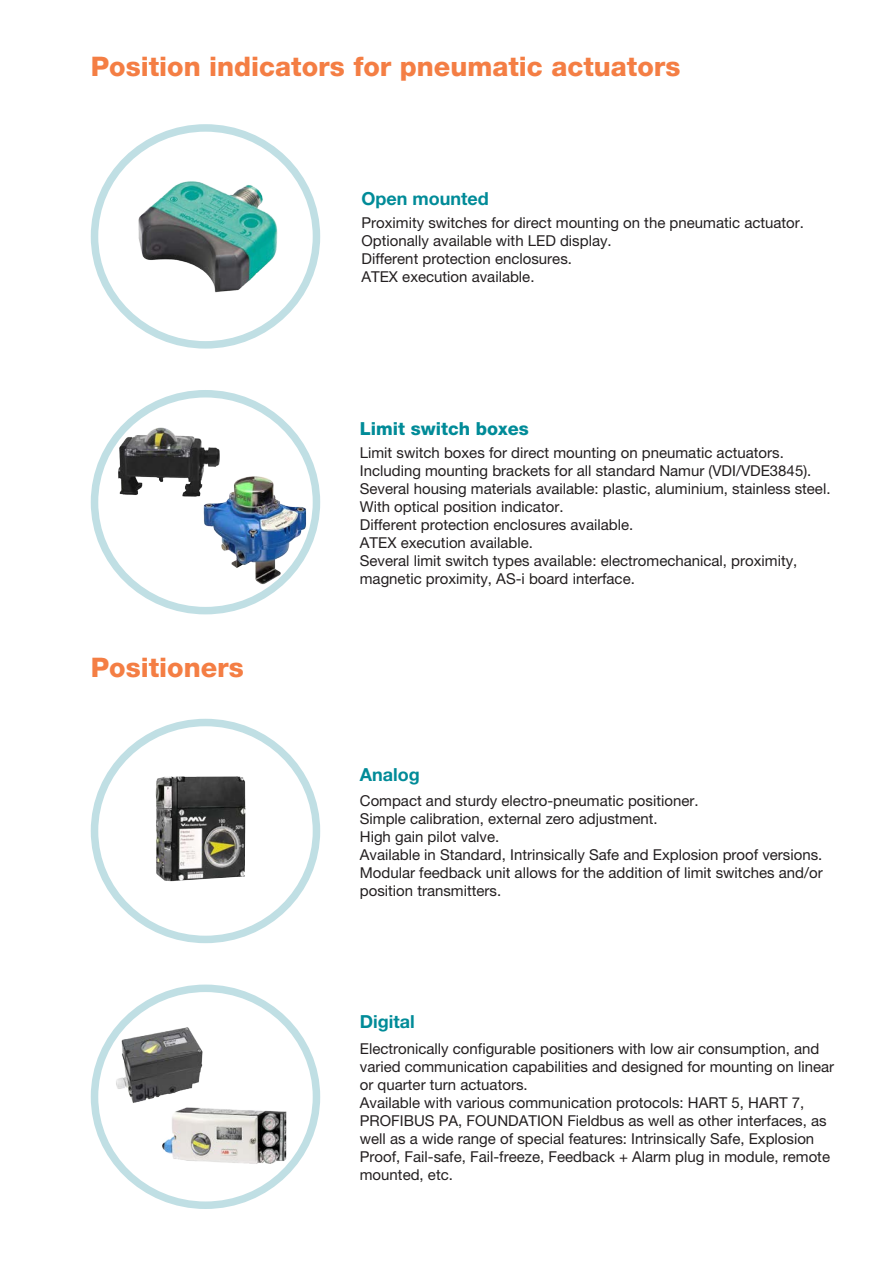
<style>
.page{position:relative;width:893px;height:1263px;background:#fff}
.page>*{position:absolute;margin:0;border:0;box-sizing:border-box;transform-origin:0 0}
.t1{font:800 27px "Helvetica Neue";color:#f47e44}
.t2{font:700 18px "Helvetica Neue";color:#008b98}
.t3{font:800 18px "Helvetica Neue";color:#008b98}
.t4{font:15px/18px "Helvetica Neue";color:#231f20}
</style>
<div class="page">
<img style="left:112px;top:424px;width:198px;height:165px">
<div style="left:91px;top:390px;width:229px;height:224px;border:8px solid #c0dfe4;border-radius:50%"></div>
<img style="left:98px;top:748px;width:198px;height:165px">
<div style="left:91px;top:719px;width:229px;height:224px;border:8px solid #c0dfe4;border-radius:50%"></div>
<img style="left:111px;top:1016px;width:185px;height:159px">
<div style="left:91px;top:984px;width:229px;height:225px;border:8px solid #c0dfe4;border-radius:50%"></div>
<img style="left:138px;top:181px;width:140px;height:112px">
<div style="left:91px;top:124px;width:229px;height:225px;border:8px solid #c0dfe4;border-radius:50%"></div>
<p class="t1" style="left:91px;top:50px;width:591px">Position indicators for pneumatic actuators</p>
<p class="t2" style="left:361px;top:188px;width:129px">Open mounted</p>
<p class="t4" style="left:361px;top:213px;width:444px">Proximity switches for direct mounting on the pneumatic actuator.</p>
<p class="t4" style="left:361px;top:231px;width:252px">Optionally available with LED display.</p>
<p class="t4" style="left:361px;top:249px;width:212px">Different protection enclosures.</p>
<p class="t4" style="left:361px;top:267px;width:175px">ATEX execution available.</p>
<p class="t1" style="left:91px;top:652px;width:155px">Positioners</p>
<p class="t3" style="left:360px;top:418px;width:171px">Limit switch boxes</p>
<p class="t4" style="left:360px;top:443px;width:425px">Limit switch boxes for direct mounting on pneumatic actuators.</p>
<p class="t4" style="left:360px;top:461px;width:453px">Including mounting brackets for all standard Namur (VDI/VDE3845).</p>
<p class="t4" style="left:360px;top:479px;width:472px">Several housing materials available: plastic, aluminium, stainless steel.</p>
<p class="t4" style="left:360px;top:497px;width:205px">With optical position indicator.</p>
<p class="t4" style="left:360px;top:515px;width:275px">Different protection enclosures available.</p>
<p class="t4" style="left:360px;top:533px;width:175px">ATEX execution available.</p>
<p class="t4" style="left:360px;top:551px;width:439px">Several limit switch types available: electromechanical, proximity,</p>
<p class="t4" style="left:360px;top:569px;width:277px">magnetic proximity, AS-i board interface.</p>
<p class="t2" style="left:360px;top:763px;width:61px">Analog</p>
<p class="t4" style="left:360px;top:791px;width:340px">Compact and sturdy electro-pneumatic positioner.</p>
<p class="t4" style="left:360px;top:809px;width:299px">Simple calibration, external zero adjustment.</p>
<p class="t4" style="left:360px;top:827px;width:141px">High gain pilot valve.</p>
<p class="t4" style="left:360px;top:845px;width:464px;text-align:justify">Available in Standard, Intrinsically Safe and Explosion proof versions.<br>Modular feedback unit allows for the addition of limit switches and/or position transmitters.</p>
<p class="t2" style="left:360px;top:1011px;width:56px">Digital</p>
<p class="t4" style="left:360px;top:1039px;width:476px">Electronically configurable positioners with low air consumption, and varied communication capabilities and designed for mounting on linear or quarter turn actuators.</p>
<p class="t4" style="left:360px;top:1093px;width:472px">Available with various communication protocols: HART 5, HART 7, PROFIBUS PA, FOUNDATION Fieldbus as well as other interfaces, as well as a wide range of special features: Intrinsically Safe, Explosion Proof, Fail-safe, Fail-freeze, Feedback + Alarm plug in module, remote mounted, etc.</p>
</div>
